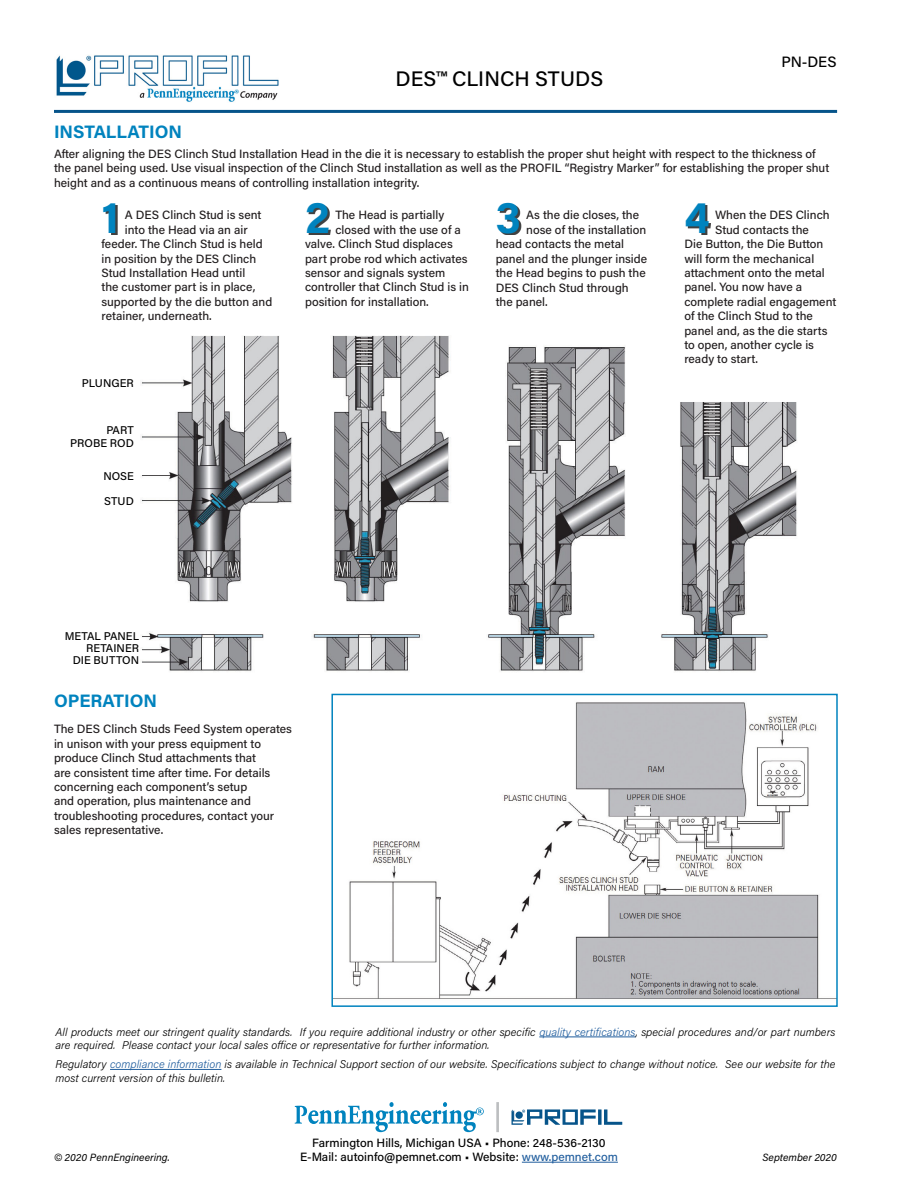
<style>
.page{position:relative;width:918px;height:1188px;background:#fff}
.page>*{position:absolute;margin:0;border:0;box-sizing:border-box;transform-origin:0 0}
.t1{font:700 45px "Acumin Pro";color:#0083be}
.t2{font:500 21px "Acumin Pro";color:#000}
.t3{font:700 18px "Acumin Pro";color:#0083be}
.t4{font:500 15px "Acumin Pro";color:#000}
.t5{font:500 12px/14.4px "Acumin Pro";color:#211d1e}
.t6{font:500 12px/14.4px "Acumin Pro";color:#000;text-align:center}
.t7{font:italic 300 11.25px/13.5px "Acumin Pro";color:#000}
.t8{font:500 11.25px/12px "Acumin Pro";color:#000;text-align:right}
.t9{font:italic 10.5px "Acumin Pro";letter-spacing:.005em;color:#000}
.s1{color:#215e9e}
</style>
<div class="page">
<img style="left:141px;top:335px;width:656px;height:337px">
<div style="left:106px;top:205px;width:12px;height:30px;background:#000;opacity:.75"></div>
<div style="left:309px;top:205px;width:22px;height:30px;background:#000;opacity:.75"></div>
<div style="left:499px;top:205px;width:22px;height:30px;background:#000;opacity:.75"></div>
<div style="left:688px;top:205px;width:23px;height:30px;background:#000;opacity:.75"></div>
<img style="left:334px;top:702px;width:501px;height:297px">
<div style="left:331px;top:694px;width:507px;height:313px;border:2px solid #0083be"></div>
<hr style="left:539px;top:1037px;width:97px;height:1px;background:#215e9e">
<hr style="left:110px;top:1069px;width:111px;height:1px;background:#215e9e">
<hr style="left:522px;top:1162px;width:96px;height:1px;background:#215e9e">
<svg style="left:295px;top:1102px;width:189px;height:30px"></svg>
<hr style="left:496px;top:1102px;width:3px;height:30px;background:#bcbec0">
<svg style="left:512px;top:1109px;width:110px;height:16px"></svg>
<hr style="left:54px;top:110px;width:783px;height:3px;background:#06548a">
<img style="left:56px;top:55px;width:223px;height:47px">
<h3 class="t3" style="left:54px;top:119px;width:130px">INSTALLATION</h3>
<h2 class="t2" style="left:396px;top:64px;width:209px">DES™ CLINCH STUDS</h2>
<p class="t4" style="left:781px;top:51px;width:57px">PN-DES</p>
<p class="t5" style="left:54px;top:146px;width:777px">After aligning the DES Clinch Stud Installation Head in the die it is necessary to establish the proper shut height with respect to the thickness of the panel being used. Use visual inspection of the Clinch Stud installation as well as the PROFIL “Registry Marker” for establishing the proper shut height and as a continuous means of controlling installation integrity.</p>
<h1 class="t1" style="left:102px;top:185px;width:19px">1</h1>
<h1 class="t1" style="left:305px;top:185px;width:26px">2</h1>
<h1 class="t1" style="left:496px;top:185px;width:27px">3</h1>
<p class="t5" style="left:715px;top:208px;width:116px">When the DES Clinch</p>
<h1 class="t1" style="left:684px;top:185px;width:27px">4</h1>
<p class="t5" style="left:125px;top:208px;width:138px">A DES Clinch Stud is sent</p>
<p class="t5" style="left:125px;top:222px;width:124px">into the Head via an air</p>
<p class="t5" style="left:102px;top:236px;width:163px">feeder. The Clinch Stud is held</p>
<p class="t5" style="left:102px;top:251px;width:156px">in position by the DES Clinch</p>
<p class="t5" style="left:102px;top:265px;width:145px">Stud Installation Head until</p>
<p class="t5" style="left:102px;top:280px;width:155px">the customer part is in place,</p>
<p class="t5" style="left:102px;top:294px;width:172px">supported by the die button and</p>
<p class="t5" style="left:102px;top:308px;width:112px">retainer, underneath.</p>
<p class="t5" style="left:335px;top:208px;width:110px">The Head is partially</p>
<p class="t5" style="left:335px;top:222px;width:127px">closed with the use of a</p>
<p class="t5" style="left:305px;top:236px;width:149px">valve. Clinch Stud displaces</p>
<p class="t5" style="left:305px;top:251px;width:164px">part probe rod which activates</p>
<p class="t5" style="left:305px;top:265px;width:142px">sensor and signals system</p>
<p class="t5" style="left:305px;top:280px;width:165px">controller that Clinch Stud is in</p>
<p class="t5" style="left:305px;top:294px;width:125px">position for installation.</p>
<p class="t5" style="left:526px;top:208px;width:114px">As the die closes, the</p>
<p class="t5" style="left:526px;top:222px;width:122px">nose of the installation</p>
<p class="t5" style="left:496px;top:237px;width:130px">head contacts the metal</p>
<p class="t5" style="left:496px;top:251px;width:153px">panel and the plunger inside</p>
<p class="t5" style="left:496px;top:265px;width:152px">the Head begins to push the</p>
<p class="t5" style="left:496px;top:280px;width:135px">DES Clinch Stud through</p>
<p class="t5" style="left:496px;top:294px;width:54px">the panel.</p>
<p class="t5" style="left:715px;top:222px;width:95px">Stud contacts the</p>
<p class="t5" style="left:684px;top:236px;width:141px">Die Button, the Die Button</p>
<p class="t5" style="left:684px;top:251px;width:131px">will form the mechanical</p>
<p class="t5" style="left:684px;top:265px;width:142px">attachment onto the metal</p>
<p class="t5" style="left:684px;top:280px;width:119px">panel. You now have a</p>
<p class="t5" style="left:684px;top:294px;width:153px">complete radial engagement</p>
<p class="t5" style="left:684px;top:308px;width:130px">of the Clinch Stud to the</p>
<p class="t5" style="left:684px;top:323px;width:145px">panel and, as the die starts</p>
<p class="t5" style="left:684px;top:337px;width:131px">to open, another cycle is</p>
<p class="t5" style="left:684px;top:352px;width:75px">ready to start.</p>
<p class="t8" style="left:82px;top:377px;width:53px">PLUNGER</p>
<p class="t8" style="left:70px;top:422px;width:65px;line-height:13.5px">PART<br>PROBE ROD</p>
<p class="t8" style="left:103px;top:469px;width:32px">NOSE</p>
<p class="t8" style="left:104px;top:494px;width:31px">STUD</p>
<p class="t8" style="left:65px;top:629px;width:76px">METAL PANEL<br>RETAINER<br>DIE BUTTON</p>
<h3 class="t3" style="left:54px;top:688px;width:105px">OPERATION</h3>
<p class="t5" style="left:54px;top:722px;width:240px">The DES Clinch Studs Feed System operates in unison with your press equipment to produce Clinch Stud attachments that<br>are consistent time after time. For details concerning each component’s setup<br>and operation, plus maintenance and troubleshooting procedures, contact your sales representative.</p>
<p class="t7" style="left:55px;top:1025px;width:782px">All products meet our stringent quality standards. If you require additional industry or other specific <span class="s1">quality certifications</span>, special procedures and/or part numbers are required. Please contact your local sales office or representative for further information.</p>
<p class="t7" style="left:55px;top:1057px;width:782px">Regulatory <span class="s1">compliance information</span> is available in Technical Support section of our website. Specifications subject to change without notice. See our website for the most current version of this bulletin.</p>
<p class="t9" style="left:54px;top:1150px;width:117px">© 2020 PennEngineering.</p>
<p class="t6" style="left:300px;top:1135px;width:319px">Farmington Hills, Michigan USA • Phone: 248-536-2130<br>E-Mail: autoinfo@pemnet.com • Website: <span class="s1">www.pemnet.com</span></p>
<p class="t9" style="left:762px;top:1150px;width:76px">September 2020</p>
</div>
